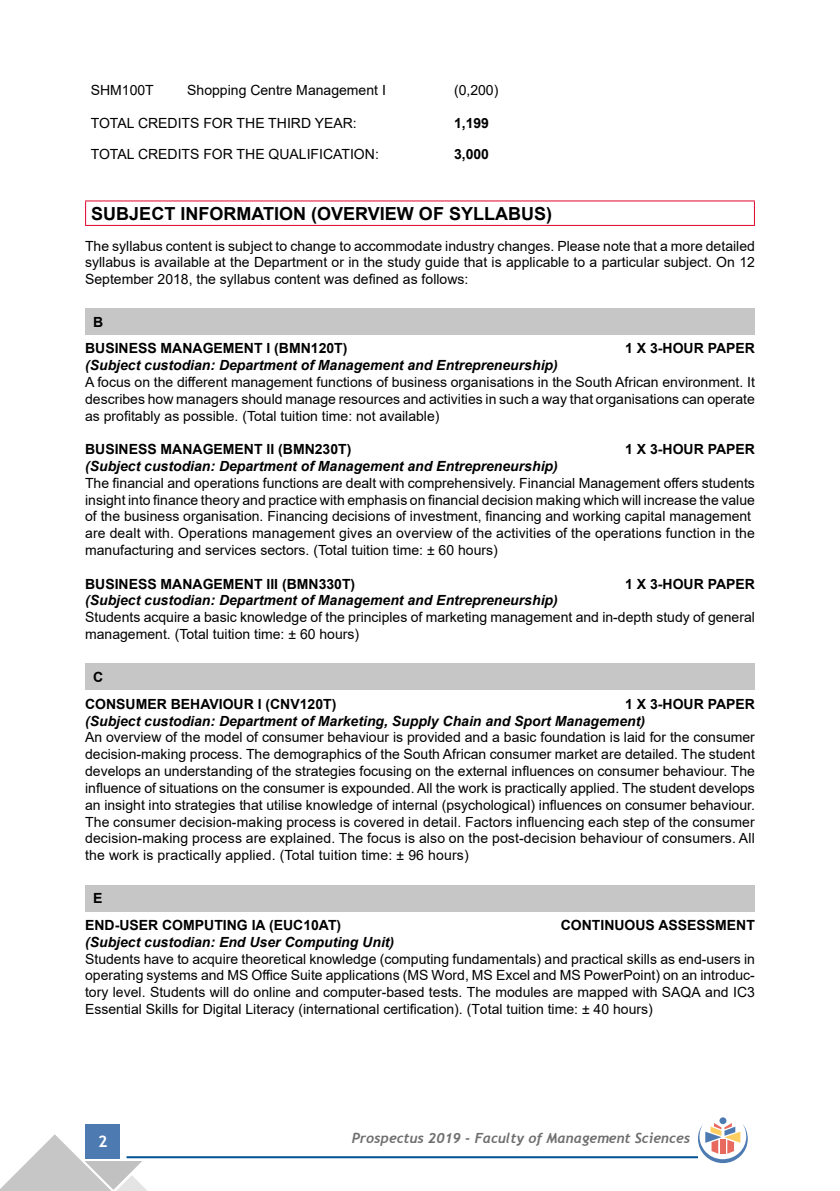
<style>
.page{position:relative;width:840px;height:1191px;background:#fff}
.page>*{position:absolute;margin:0;border:0;box-sizing:border-box;transform-origin:0 0}
.t1{font:700 18px "Arial";color:#000}
.t2{font:700 16px "Trebuchet MS";color:#fff}
.t3{font:14px/16.8px "Arial";color:#000;text-align:justify}
.t4{font:italic 700 14px "Arial";color:#000}
.t5{font:700 14px/26.8px "Arial";color:#000}
.t6{font:italic 700 14px "Trebuchet";color:#706f6f}
</style>
<div class="page">
<div style="left:86px;top:1124px;width:34px;height:34px;background:#4c7ab1"></div>
<hr style="left:126px;top:1156px;width:571px;height:2px;background:#005092">
<svg style="left:0;top:1134px;width:148px;height:57px"></svg>
<div style="left:719px;top:1117px;width:7px;height:7px;background:#4c7ab1;border-radius:50%"></div>
<svg style="left:697px;top:1123px;width:50px;height:40px"></svg>
<hr style="left:85px;top:200px;width:669px;height:1px;background:#dd052b">
<svg style="left:85px;top:201px;width:1px;height:24px"></svg>
<svg style="left:753px;top:201px;width:1px;height:24px"></svg>
<hr style="left:85px;top:225px;width:669px;height:1px;background:#dd052b">
<div style="left:85px;top:308px;width:669px;height:26px;background:#c6c6c6"></div>
<div style="left:85px;top:664px;width:669px;height:26px;background:#c6c6c6"></div>
<div style="left:85px;top:885px;width:669px;height:26px;background:#c6c6c6"></div>
<p class="t3" style="left:91px;top:82px;width:65px">SHM100T</p>
<p class="t3" style="left:187px;top:82px;width:200px">Shopping Centre Management I</p>
<p class="t3" style="left:454px;top:82px;width:46px">(0,200)</p>
<p class="t3" style="left:91px;top:115px;width:267px">TOTAL CREDITS FOR THE THIRD YEAR:</p>
<p class="t5" style="left:454px;top:110px;width:37px">1,199</p>
<p class="t3" style="left:91px;top:145px;width:289px">TOTAL CREDITS FOR THE QUALIFICATION:</p>
<p class="t5" style="left:454px;top:141px;width:37px">3,000</p>
<p class="t1" style="left:91px;top:201px;width:462px">SUBJECT INFORMATION (OVERVIEW OF SYLLABUS)</p>
<p class="t3" style="left:85px;top:237px;width:671px">The syllabus content is subject to change to accommodate industry changes. Please note that a more detailed syllabus is available at the Department or in the study guide that is applicable to a particular subject. On 12<br>September 2018, the syllabus content was defined as follows:</p>
<p class="t5" style="left:85px;top:308px;width:264px;text-indent:8px">B<br>BUSINESS MANAGEMENT I (BMN120T)</p>
<p class="t5" style="left:624px;top:335px;width:131px">1 X 3-HOUR PAPER</p>
<p class="t4" style="left:85px;top:356px;width:474px">(Subject custodian: Department of Management and Entrepreneurship)</p>
<p class="t3" style="left:85px;top:373px;width:671px">A focus on the different management functions of business organisations in the South African environment. It describes how managers should manage resources and activities in such a way that organisations can operate as profitably as possible. (Total tuition time: not available)</p>
<p class="t5" style="left:85px;top:436px;width:268px">BUSINESS MANAGEMENT II (BMN230T)</p>
<p class="t5" style="left:624px;top:436px;width:131px">1 X 3-HOUR PAPER</p>
<p class="t4" style="left:85px;top:457px;width:474px">(Subject custodian: Department of Management and Entrepreneurship)</p>
<p class="t3" style="left:85px;top:474px;width:671px;text-align:left">The financial and operations functions are dealt with comprehensively. Financial Management offers students insight into finance theory and practice with emphasis on financial decision making which will increase the value of the business organisation. Financing decisions of investment, financing and working capital management are dealt with. Operations management gives an overview of the activities of the operations function in the manufacturing and services sectors. (Total tuition time: ± 60 hours)</p>
<p class="t5" style="left:85px;top:570px;width:271px">BUSINESS MANAGEMENT III (BMN330T)</p>
<p class="t5" style="left:624px;top:570px;width:131px">1 X 3-HOUR PAPER</p>
<p class="t4" style="left:85px;top:591px;width:474px">(Subject custodian: Department of Management and Entrepreneurship)</p>
<p class="t3" style="left:85px;top:609px;width:671px">Students acquire a basic knowledge of the principles of marketing management and in-depth study of general management. (Total tuition time: ± 60 hours)</p>
<p class="t5" style="left:85px;top:664px;width:252px;text-indent:8px">C<br>CONSUMER BEHAVIOUR I (CNV120T)</p>
<p class="t5" style="left:624px;top:690px;width:131px">1 X 3-HOUR PAPER</p>
<p class="t4" style="left:85px;top:711px;width:561px">(Subject custodian: Department of Marketing, Supply Chain and Sport Management)</p>
<p class="t3" style="left:85px;top:729px;width:671px">An overview of the model of consumer behaviour is provided and a basic foundation is laid for the consumer decision-making process. The demographics of the South African consumer market are detailed. The student develops an understanding of the strategies focusing on the external influences on consumer behaviour. The influence of situations on the consumer is expounded. All the work is practically applied. The student develops an insight into strategies that utilise knowledge of internal (psychological) influences on consumer behaviour.<br>The consumer decision-making process is covered in detail. Factors influencing each step of the consumer decision-making process are explained. The focus is also on the post-decision behaviour of consumers. All the work is practically applied. (Total tuition time: ± 96 hours)</p>
<p class="t5" style="left:85px;top:885px;width:257px;text-indent:8px">E<br>END-USER COMPUTING IA (EUC10AT)</p>
<p class="t5" style="left:560px;top:911px;width:195px">CONTINUOUS ASSESSMENT</p>
<p class="t4" style="left:85px;top:932px;width:310px">(Subject custodian: End User Computing Unit)</p>
<p class="t3" style="left:85px;top:950px;width:671px">Students have to acquire theoretical knowledge (computing fundamentals) and practical skills as end-users in operating systems and MS Office Suite applications (MS Word, MS Excel and MS PowerPoint) on an introduc&shy;tory level. Students will do online and computer-based tests. The modules are mapped with SAQA and IC3<br>Essential Skills for Digital Literacy (international certification). (Total tuition time: ± 40 hours)</p>
<p class="t2" style="left:98px;top:1131px;width:11px">2</p>
<p class="t6" style="left:351px;top:1129px;width:340px">Prospectus 2019 - Faculty of Management Sciences</p>
</div>
